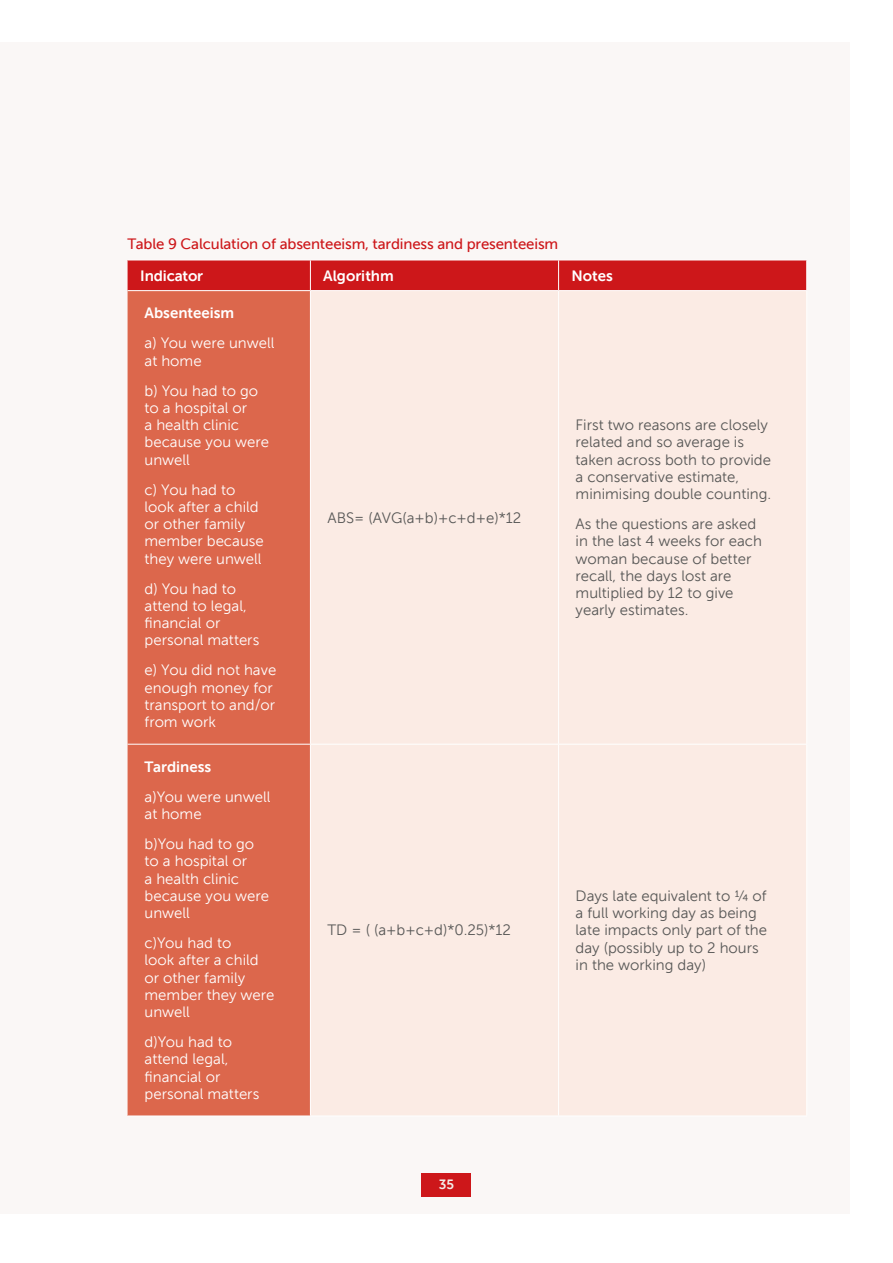
<style>
.page{position:relative;width:893px;height:1263px;background:#fff}
.page>*{position:absolute;margin:0;border:0;box-sizing:border-box;transform-origin:0 0}
.t1{font:15px/17.2px "Museo Sans 300";color:#fff}
.t2{font:15px/17.2px "Museo Sans 300";color:#575756}
.t3{font:15px "Museo Sans 500";letter-spacing:-.01em;color:#cd171a}
.t4{font:15px "Museo Sans 700";color:#fff}
.t5{font:13.5px "Museo Sans 700";color:#f3eeea}
</style>
<div class="page">
<div style="left:0;top:43px;width:850px;height:1171px;background:#faf7f6"></div>
<div style="left:422px;top:1173px;width:49px;height:24px;background:#cd171a"></div>
<div style="left:128px;top:261px;width:678px;height:29px;background:#cd171a"></div>
<div style="left:128px;top:291px;width:182px;height:824px;background:#dc674c"></div>
<div style="left:311px;top:291px;width:495px;height:824px;background:#fbebe4"></div>
<hr style="left:128px;top:260px;width:182px;height:1px;background:#fff">
<hr style="left:310px;top:260px;width:249px;height:1px;background:#fff">
<hr style="left:559px;top:260px;width:248px;height:1px;background:#fff">
<hr style="left:310px;top:260px;width:1px;height:30px;background:#fff">
<hr style="left:558px;top:260px;width:1px;height:30px;background:#fff">
<hr style="left:806px;top:260px;width:1px;height:30px;background:#fff">
<hr style="left:128px;top:290px;width:182px;height:1px;background:#fff">
<hr style="left:310px;top:290px;width:249px;height:1px;background:#fff">
<hr style="left:310px;top:291px;width:1px;height:453px;background:#fff">
<hr style="left:559px;top:290px;width:248px;height:1px;background:#fff">
<hr style="left:558px;top:291px;width:1px;height:453px;background:#fff">
<hr style="left:806px;top:291px;width:1px;height:453px;background:#fff">
<hr style="left:128px;top:744px;width:182px;height:1px;background:#fff">
<hr style="left:310px;top:744px;width:249px;height:1px;background:#fff">
<hr style="left:310px;top:744px;width:1px;height:371px;background:#fff">
<hr style="left:559px;top:744px;width:248px;height:1px;background:#fff">
<hr style="left:558px;top:744px;width:1px;height:371px;background:#fff">
<hr style="left:806px;top:744px;width:1px;height:371px;background:#fff">
<hr style="left:128px;top:1115px;width:182px;height:1px;background:#fff">
<hr style="left:310px;top:1115px;width:249px;height:1px;background:#fff">
<hr style="left:559px;top:1115px;width:248px;height:1px;background:#fff">
<p class="t3" style="left:128px;top:236px;width:432px">Table 9 Calculation of absenteeism, tardiness and presenteeism</p>
<p class="t4" style="left:140px;top:267px;width:64px">Indicator</p>
<p class="t4" style="left:323px;top:267px;width:72px">Algorithm</p>
<p class="t4" style="left:571px;top:267px;width:43px">Notes</p>
<p class="t4" style="left:145px;top:305px;width:91px">Absenteeism</p>
<p class="t1" style="left:145px;top:335px;width:131px">a) You were unwell at home</p>
<p class="t1" style="left:145px;top:382px;width:126px">b) You had to go to a hospital or<br>a health clinic because you were unwell</p>
<p class="t1" style="left:145px;top:481px;width:121px">c) You had to look after a child or other family member because they were unwell</p>
<p class="t1" style="left:145px;top:580px;width:116px">d) You had to attend to legal, financial or personal matters</p>
<p class="t1" style="left:145px;top:662px;width:133px">e) You did not have enough money for transport to and/or from work</p>
<p class="t2" style="left:576px;top:416px;width:197px">First two reasons are closely related and so average is taken across both to provide a conservative estimate, minimising double counting.</p>
<p class="t2" style="left:576px;top:515px;width:188px">As the questions are asked in the last 4 weeks for each woman because of better recall, the days lost are multiplied by 12 to give yearly estimates.</p>
<p class="t2" style="left:327px;top:509px;width:195px">ABS= (AVG(a+b)+c+d+e)*12</p>
<p class="t4" style="left:145px;top:758px;width:68px">Tardiness</p>
<p class="t1" style="left:145px;top:788px;width:127px">a)You were unwell at home</p>
<p class="t1" style="left:145px;top:835px;width:126px">b)You had to go to a hospital or<br>a health clinic because you were unwell</p>
<p class="t1" style="left:145px;top:934px;width:131px">c)You had to<br>look after a child or other family member they were unwell</p>
<p class="t1" style="left:145px;top:1033px;width:116px">d)You had to attend legal, financial or personal matters</p>
<p class="t2" style="left:327px;top:922px;width:185px">TD = ( (a+b+c+d)*0.25)*12</p>
<p class="t5" style="left:439px;top:1176px;width:17px">35</p>
<p class="t2" style="left:576px;top:887px;width:193px">Days late equivalent to ¼ of a full working day as being late impacts only part of the day (possibly up to 2 hours in the working day)</p>
</div>
